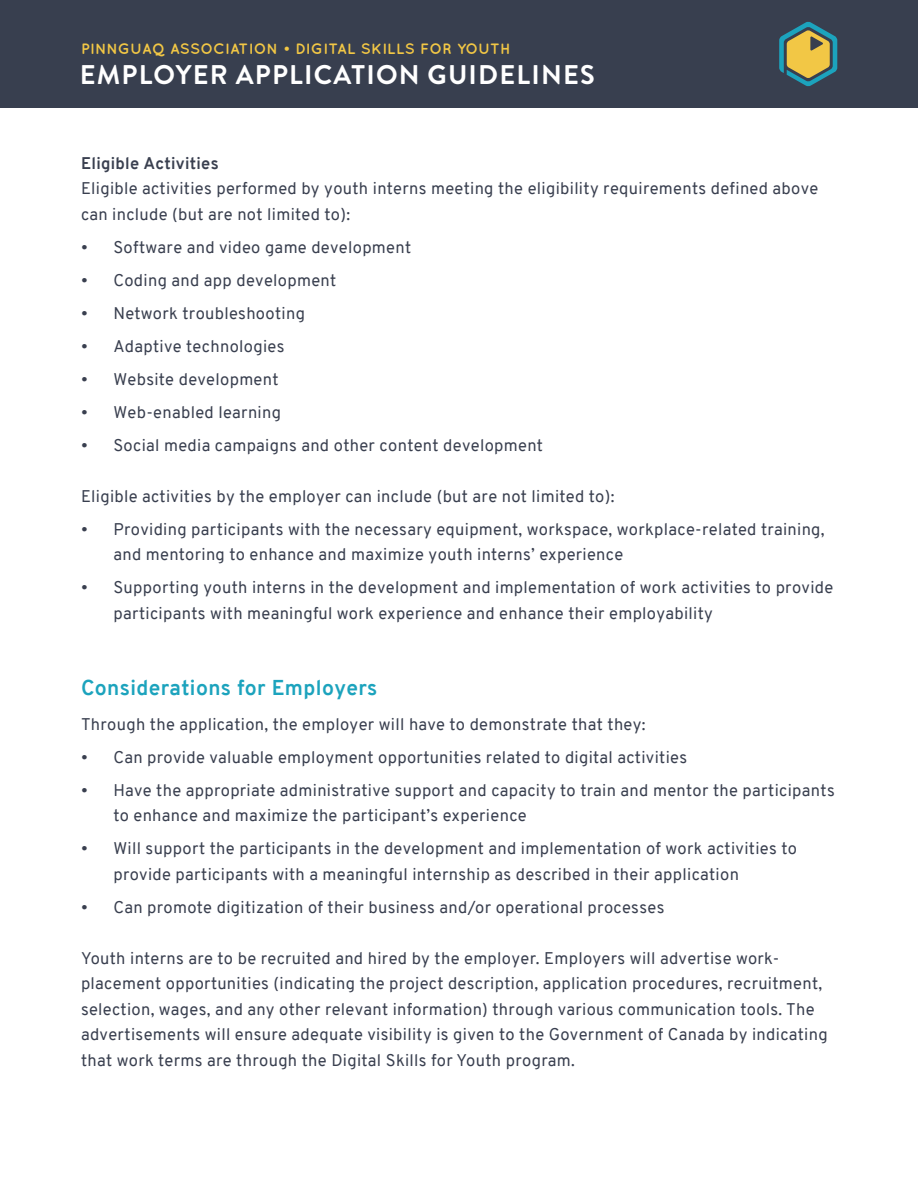
<style>
.page{position:relative;width:918px;height:1188px;background:#fff}
.page>*{position:absolute;margin:0;border:0;box-sizing:border-box;transform-origin:0 0}
.t1{font:700 27px "Brandon Grotesque";letter-spacing:.045em;color:#fff}
.t2{font:700 21px "Overpass";letter-spacing:.02em;color:#1ca3bd}
.t3{font:16.5px/25.5px "Overpass";letter-spacing:.02em;color:#393f4f}
.t4{font:700 16.5px "Overpass";letter-spacing:.02em;color:#393f4f}
.t5{font:700 15px "Quicksand";letter-spacing:.025em;color:#f2c745}
</style>
<div class="page">
<div style="left:0;top:0;width:918px;height:108px;background:#383f4f"></div>
<svg style="left:779px;top:22px;width:58px;height:64px"></svg>
<p class="t5" style="left:81px;top:40px;width:431px">PINNGUAQ ASSOCIATION • DIGITAL SKILLS FOR YOUTH</p>
<h1 class="t1" style="left:80px;top:56px;width:517px">EMPLOYER APPLICATION GUIDELINES</h1>
<p class="t4" style="left:81px;top:151px;width:139px">Eligible Activities</p>
<p class="t3" style="left:81px;top:176px;width:739px">Eligible activities performed by youth interns meeting the eligibility requirements defined above can include (but are not limited to):</p>
<p class="t3" style="left:81px;top:234px;width:332px">• Software and video game development</p>
<p class="t3" style="left:81px;top:267px;width:257px">• Coding and app development</p>
<p class="t3" style="left:81px;top:300px;width:225px">• Network troubleshooting</p>
<p class="t3" style="left:81px;top:333px;width:205px">• Adaptive technologies</p>
<p class="t3" style="left:81px;top:366px;width:199px">• Website development</p>
<p class="t3" style="left:81px;top:399px;width:202px">• Web-enabled learning</p>
<p class="t3" style="left:81px;top:432px;width:464px">• Social media campaigns and other content development</p>
<p class="t3" style="left:81px;top:483px;width:535px">Eligible activities by the employer can include (but are not limited to):</p>
<p class="t3" style="left:113px;top:516px;width:713px;text-indent:-32px">• Providing participants with the necessary equipment, workspace, workplace-related training, and mentoring to enhance and maximize youth interns’ experience</p>
<p class="t3" style="left:113px;top:575px;width:721px;text-indent:-32px">• Supporting youth interns in the development and implementation of work activities to provide participants with meaningful work experience and enhance their employability</p>
<p class="t2" style="left:81px;top:673px;width:298px">Considerations for Employers</p>
<p class="t3" style="left:81px;top:711px;width:566px">Through the application, the employer will have to demonstrate that they:</p>
<p class="t3" style="left:81px;top:744px;width:608px">• Can provide valuable employment opportunities related to digital activities</p>
<p class="t3" style="left:113px;top:777px;width:723px;text-indent:-32px">• Have the appropriate administrative support and capacity to train and mentor the participants to enhance and maximize the participant’s experience</p>
<p class="t3" style="left:113px;top:836px;width:685px;text-indent:-32px">• Will support the participants in the development and implementation of work activities to provide participants with a meaningful internship as described in their application</p>
<p class="t3" style="left:81px;top:894px;width:585px">• Can promote digitization of their business and/or operational processes</p>
<p class="t3" style="left:81px;top:945px;width:748px">Youth interns are to be recruited and hired by the employer. Employers will advertise work&shy;placement opportunities (indicating the project description, application procedures, recruitment, selection, wages, and any other relevant information) through various communication tools. The advertisements will ensure adequate visibility is given to the Government of Canada by indicating that work terms are through the Digital Skills for Youth program.</p>
</div>
